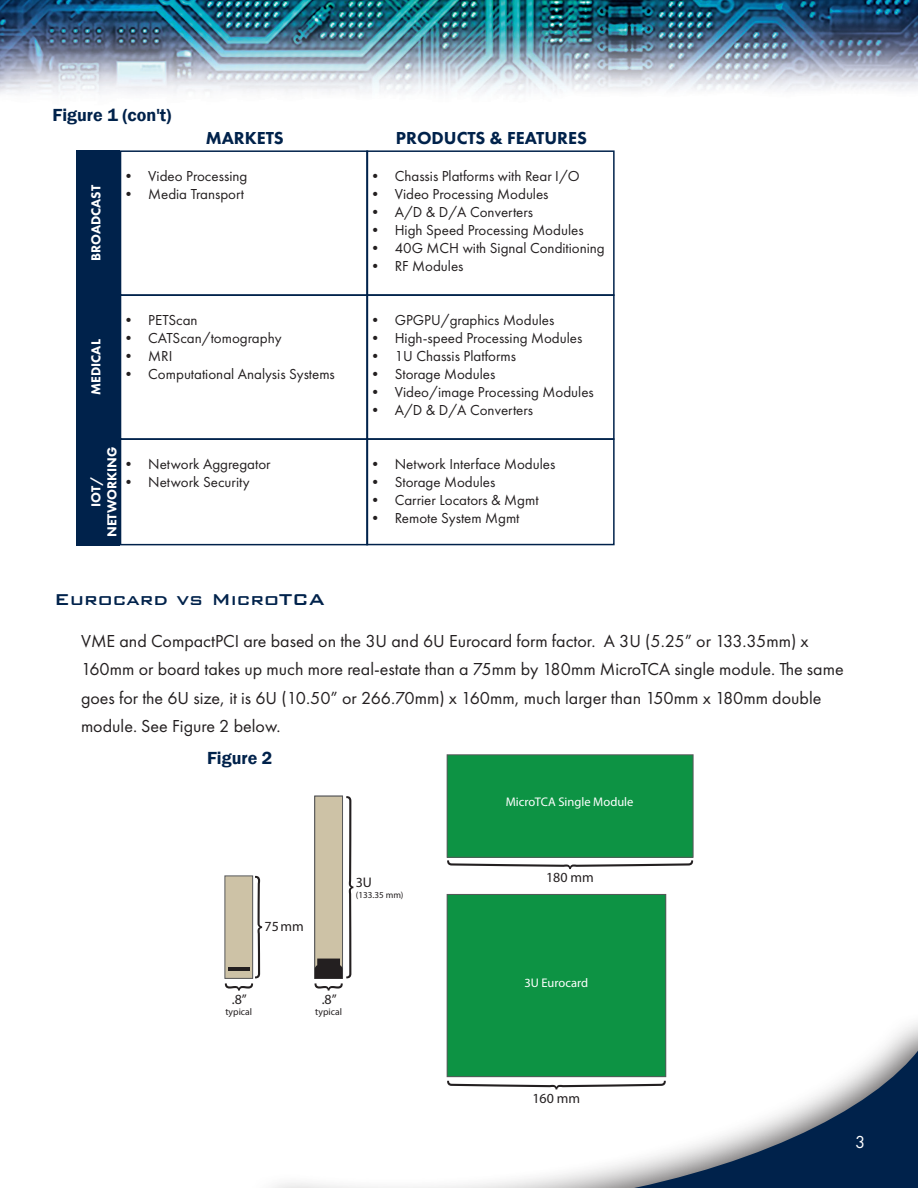
<style>
.page{position:relative;width:918px;height:1188px;background:#fff}
.page>*{position:absolute;margin:0;border:0;box-sizing:border-box;transform-origin:0 0}
.t1{font:500 21px "Bank Gothic BT";color:#00224b}
.t2{font:18px/28.5px "Futura PT";color:#231f20}
.t3{font:800 18px "Futura PT";color:#00224b}
.t4{font:600 18px "Franklin Gothic";color:#00224b}
.t5{font:18px "Futura PT";color:#fff}
.t6{font:15px "Futura PT";color:#231f20}
.t7{font:13.95px "Myriad Pro";color:#231f20}
.t8{font:800 13.5px/16.2px "Futura PT";color:#fff;text-align:center}
.t9{font:12.6px "Myriad Pro";color:#fff}
.t10{font:9.6px "Myriad Pro";color:#231f20}
.t11{font:9.15px "Myriad Pro";color:#231f20}
</style>
<div class="page">
<img style="left:0;top:0;width:918px;height:1011px">
<svg style="left:281px;top:1046px;width:637px;height:142px"></svg>
<div style="left:120px;top:150px;width:248px;height:146px;border:2px solid #00224b"></div>
<div style="left:366px;top:150px;width:249px;height:146px;border:2px solid #00224b"></div>
<div style="left:77px;top:150px;width:43px;height:146px;background:#00224b"></div>
<div style="left:120px;top:294px;width:248px;height:146px;border:2px solid #00224b"></div>
<div style="left:366px;top:294px;width:249px;height:146px;border:2px solid #00224b"></div>
<div style="left:77px;top:294px;width:43px;height:146px;background:#00224b"></div>
<div style="left:120px;top:438px;width:248px;height:107px;border:2px solid #00224b"></div>
<div style="left:366px;top:438px;width:249px;height:107px;border:2px solid #00224b"></div>
<div style="left:77px;top:438px;width:43px;height:107px;background:#00224b"></div>
<svg style="left:315px;top:796px;width:38px;height:195px"></svg>
<svg style="left:225px;top:876px;width:37px;height:115px"></svg>
<div style="left:447px;top:755px;width:246px;height:102px;background:#0d9344"></div>
<div style="left:447px;top:755px;width:246px;height:103px;border:1px solid #57585a"></div>
<div style="left:447px;top:894px;width:219px;height:183px;background:#0d9344"></div>
<div style="left:447px;top:894px;width:219px;height:183px;border:1px solid #57585a"></div>
<svg style="left:447px;top:1081px;width:219px;height:8px"></svg>
<svg style="left:447px;top:860px;width:246px;height:9px"></svg>
<p class="t4" style="left:53px;top:103px;width:120px">Figure 1 (con't)</p>
<p class="t3" style="left:206px;top:127px;width:79px">MARKETS</p>
<p class="t3" style="left:396px;top:127px;width:193px">PRODUCTS &amp; FEATURES</p>
<p class="t8" style="left:88px;top:261px;width:78px;rotate:-90deg">BROADCAST</p>
<p class="t6" style="left:121px;top:168px;width:128px">• Video Processing</p>
<p class="t6" style="left:121px;top:186px;width:124px">• Media Transport</p>
<p class="t8" style="left:88px;top:395px;width:57px;rotate:-90deg">MEDICAL</p>
<p class="t6" style="left:121px;top:311px;width:78px">• PETScan</p>
<p class="t6" style="left:121px;top:329px;width:162px">• CATScan/tomography</p>
<p class="t6" style="left:121px;top:347px;width:53px">• MRI</p>
<p class="t6" style="left:121px;top:365px;width:215px">• Computational Analysis Systems</p>
<p class="t8" style="left:88px;top:537px;width:92px;rotate:-90deg">IOT/<br>NETWORKING</p>
<p class="t6" style="left:121px;top:455px;width:151px">• Network Aggregator</p>
<p class="t6" style="left:121px;top:473px;width:130px">• Network Security</p>
<p class="t6" style="left:368px;top:168px;width:214px">• Chassis Platforms with Rear I/O</p>
<p class="t6" style="left:368px;top:186px;width:182px">• Video Processing Modules</p>
<p class="t6" style="left:368px;top:204px;width:167px">• A/D &amp; D/A Converters</p>
<p class="t6" style="left:368px;top:222px;width:217px">• High Speed Processing Modules</p>
<p class="t6" style="left:368px;top:240px;width:239px">• 40G MCH with Signal Conditioning</p>
<p class="t6" style="left:368px;top:258px;width:97px">• RF Modules</p>
<p class="t6" style="left:368px;top:311px;width:188px">• GPGPU/graphics Modules</p>
<p class="t6" style="left:368px;top:329px;width:216px">• High-speed Processing Modules</p>
<p class="t6" style="left:368px;top:347px;width:150px">• 1U Chassis Platforms</p>
<p class="t6" style="left:368px;top:365px;width:129px">• Storage Modules</p>
<p class="t6" style="left:368px;top:383px;width:228px">• Video/image Processing Modules</p>
<p class="t6" style="left:368px;top:401px;width:167px">• A/D &amp; D/A Converters</p>
<p class="t6" style="left:368px;top:455px;width:189px">• Network Interface Modules</p>
<p class="t6" style="left:368px;top:473px;width:129px">• Storage Modules</p>
<p class="t6" style="left:368px;top:491px;width:172px">• Carrier Locators &amp; Mgmt</p>
<p class="t6" style="left:368px;top:509px;width:153px">• Remote System Mgmt</p>
<h1 class="t1" style="left:54px;top:588px;width:272px">Eurocard vs MicroTCA</h1>
<p class="t2" style="left:81px;top:627px;width:764px">VME and CompactPCI are based on the 3U and 6U Eurocard form factor. A 3U (5.25” or 133.35mm) x 160mm or board takes up much more real-estate than a 75mm by 180mm MicroTCA single module. The same goes for the 6U size, it is 6U (10.50” or 266.70mm) x 160mm, much larger than 150mm x 180mm double module. See Figure 2 below.</p>
<p class="t4" style="left:207px;top:747px;width:67px">Figure 2</p>
<p class="t7" style="left:265px;top:918px;width:41px">75mm</p>
<p class="t7" style="left:356px;top:874px;width:18px">3U</p>
<p class="t11" style="left:356px;top:890px;width:49px">(133.35 mm)</p>
<p class="t7" style="left:232px;top:990px;width:17px">.8”</p>
<p class="t10" style="left:225px;top:1006px;width:28px">typical</p>
<p class="t7" style="left:322px;top:990px;width:17px">.8”</p>
<p class="t10" style="left:315px;top:1006px;width:28px">typical</p>
<p class="t9" style="left:506px;top:794px;width:129px">MicroTCA Single Module</p>
<p class="t7" style="left:546px;top:869px;width:49px">180 mm</p>
<p class="t9" style="left:524px;top:975px;width:65px">3U Eurocard</p>
<p class="t7" style="left:532px;top:1090px;width:49px">160 mm</p>
<p class="t5" style="left:855px;top:1131px;width:12px">3</p>
</div>
